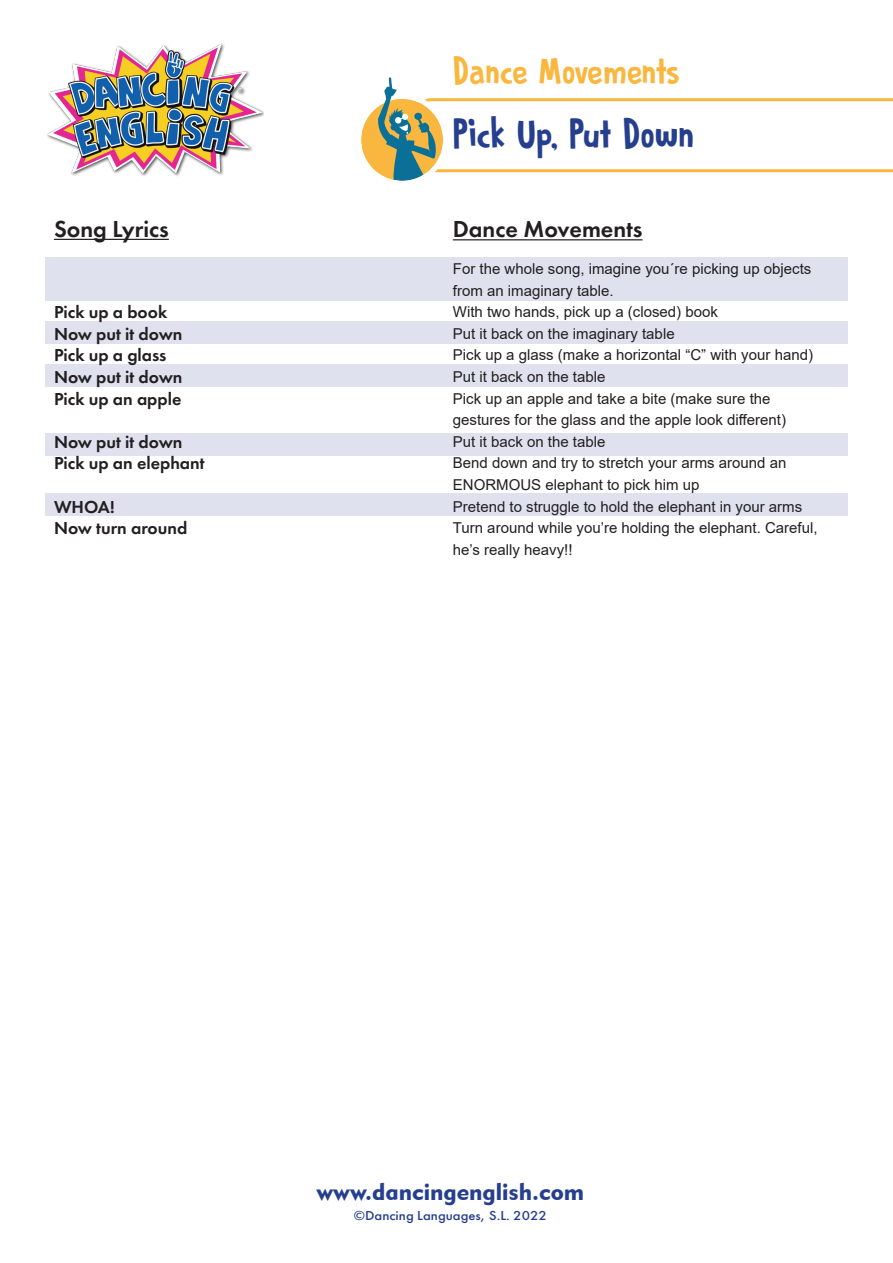
<style>
.page{position:relative;width:893px;height:1263px;background:#fff}
.page>*{position:absolute;margin:0;border:0;box-sizing:border-box;transform-origin:0 0}
.t1{font:40.5px "DK Prince Frog";color:#253f8e}
.t2{font:37.5px "DK Prince Frog";letter-spacing:-.01em;color:#fab73f}
.t3{font:600 24px "Futura PT";color:#231f20}
.t4{font:24px "Geometric 415 BT Black A";color:#253f8e}
.t5{font:600 18px/21.6px "Futura PT";color:#231f20}
.t6{font:15px/21.6px "Arial";color:#231f20}
.t7{font:500 13.5px "Futura PT";color:#253f8e;scale:1.09 1}
</style>
<div class="page">
<div style="left:45px;top:257px;width:803px;height:44px;background:#e0e1ee"></div>
<div style="left:45px;top:322px;width:803px;height:22px;background:#e0e1ee"></div>
<div style="left:45px;top:365px;width:803px;height:22px;background:#e0e1ee"></div>
<div style="left:45px;top:433px;width:803px;height:22px;background:#e0e1ee"></div>
<div style="left:45px;top:494px;width:803px;height:22px;background:#e0e1ee"></div>
<hr style="left:453px;top:239px;width:189px;height:1px;background:#231f20">
<hr style="left:54px;top:239px;width:115px;height:1px;background:#231f20">
<img style="left:47px;top:43px;width:217px;height:133px">
<div style="left:361px;top:99px;width:82px;height:82px;background:#fab73f;border-radius:50%"></div>
<div style="left:356px;top:94px;width:92px;height:92px;border:5px solid #fff;border-radius:50%"></div>
<svg style="left:375px;top:77px;width:518px;height:104px"></svg>
<h3 class="t3" style="left:54px;top:214px;width:116px">Song Lyrics</h3>
<p class="t5" style="left:54px;top:301px;width:130px">Pick up a book<br>Now put it down<br>Pick up a glass<br>Now put it down<br>Pick up an apple</p>
<p class="t5" style="left:54px;top:431px;width:152px">Now put it down<br>Pick up an elephant</p>
<p class="t5" style="left:54px;top:496px;width:135px">WHOA!<br>Now turn around</p>
<h2 class="t2" style="left:453px;top:49px;width:228px">Dance Movements</h2>
<h1 class="t1" style="left:453px;top:110px;width:243px">Pick Up, Put Down</h1>
<h3 class="t3" style="left:453px;top:214px;width:191px">Dance Movements</h3>
<p class="t6" style="left:453px;top:258px;width:366px">For the whole song, imagine you´re picking up objects from an imaginary table.<br>With two hands, pick up a (closed) book<br>Put it back on the imaginary table<br>Pick up a glass (make a horizontal “C” with your hand)<br>Put it back on the table<br>Pick up an apple and take a bite (make sure the gestures for the glass and the apple look different)<br>Put it back on the table<br>Bend down and try to stretch your arms around an ENORMOUS elephant to pick him up<br>Pretend to struggle to hold the elephant in your arms Turn around while you’re holding the elephant. Careful, he’s really heavy!!</p>
<h3 class="t4" style="left:316px;top:1177px;width:269px">www.dancingenglish.com</h3>
<p class="t7" style="left:354px;top:1207px;width:178px">©Dancing Languages, S.L. 2022</p>
</div>
